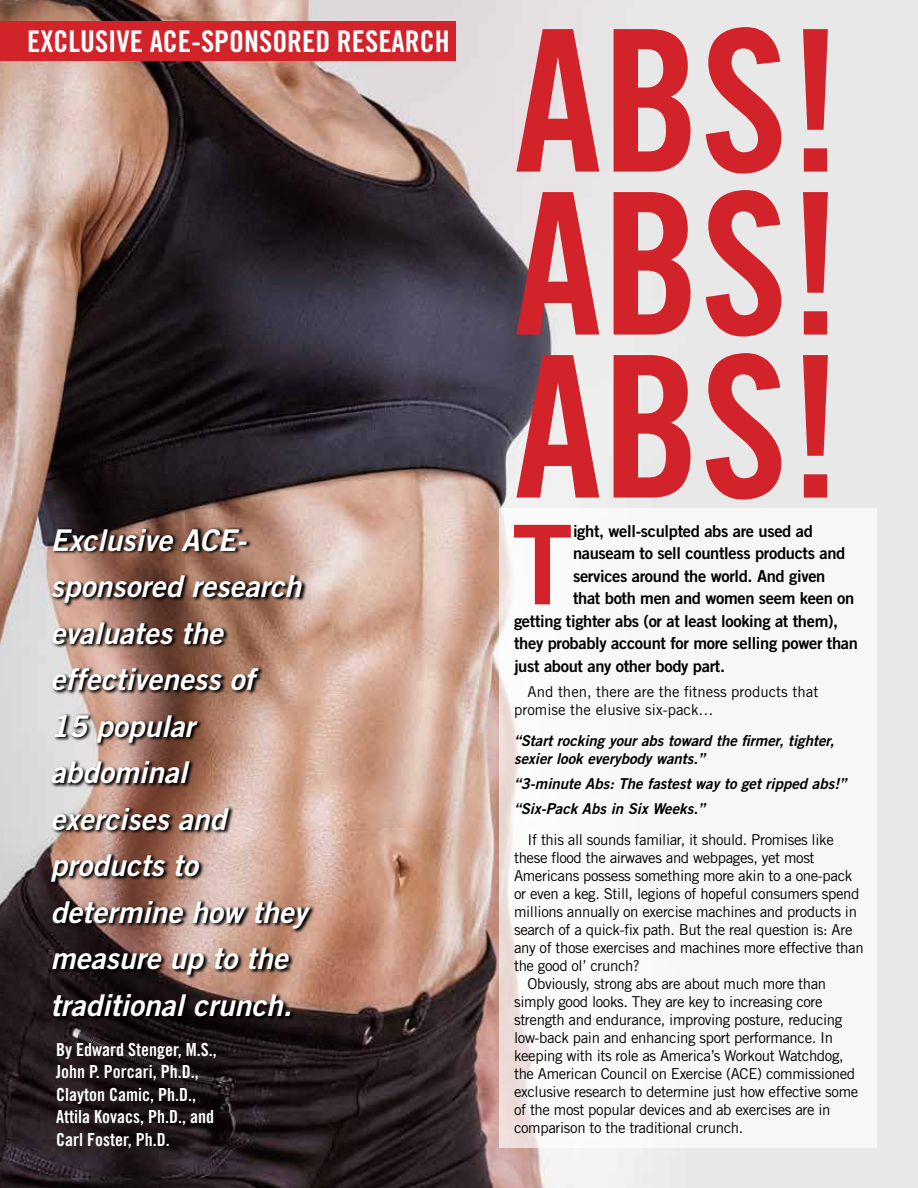
<style>
.page{position:relative;width:918px;height:1188px;background:#fff}
.page>*{position:absolute;margin:0;border:0;box-sizing:border-box;transform-origin:0 0}
.t1{font:197.4px/163.1px "Trade Gothic Bold Cond Twenty";color:#d2232a;text-align:justify}
.t2{font:109.95px "Trade Gothic Bold Two";color:#d2232a}
.t3{font:italic 30px/46.5px "Trade Gothic Bold Two";color:#fff}
.t4{font:29.85px "Trade Gothic Bold Cond Twenty";color:#fff}
.t5{font:18px/22.5px "Trade Gothic Bold Cond Twenty";color:#fff}
.t6{font:16.5px "Trade Gothic Bold Two";letter-spacing:-.02em;color:#000}
.t7{font:15px "Trade Gothic";letter-spacing:-.025em;color:#000}
.t8{font:italic 15px/18px "Trade Gothic Bold Two";color:#000}
.t9{font:15px/18px "Trade Gothic";color:#000}
</style>
<div class="page">
<img style="left:0;top:0;width:918px;height:1188px">
<div style="left:0;top:21px;width:455px;height:39px;background:#d2232a"></div>
<svg style="left:50px;top:527px;width:265px;height:495px;background:#896a5e"></svg>
<div style="left:500px;top:508px;width:378px;height:640px;background:#f7f7f7"></div>
<h3 class="t4" style="left:27px;top:23px;width:324px">Exclusive ACE-sponsored Resea</h3>
<h3 class="t4" style="left:405px;top:23px;width:46px">rch</h3>
<h1 class="t1" style="left:514px;top:18px;width:330px">Abs!<br>Abs!<br>Abs!</h1>
<h3 class="t3" style="left:50px;top:516px;width:258px">Exclusive ACE&shy;sponsored research evaluates the effectiveness of<br>15 popular abdominal exercises and products to determine how they measure up to the traditional crunch.</h3>
<h2 class="t2" style="left:512px;top:497px;width:63px">T</h2>
<p class="t6" style="left:573px;top:521px;width:241px">ight, well-sculpted abs are used ad</p>
<p class="t6" style="left:573px;top:543px;width:274px">nauseam to sell countless products and</p>
<p class="t6" style="left:573px;top:566px;width:254px">services around the world. And given</p>
<p class="t6" style="left:573px;top:588px;width:283px">that both men and women seem keen on</p>
<p class="t6" style="left:514px;top:611px;width:326px">getting tighter abs (or at least looking at them),</p>
<p class="t6" style="left:514px;top:633px;width:345px">they probably account for more selling power than</p>
<p class="t6" style="left:514px;top:656px;width:212px">just about any other body part.</p>
<p class="t9" style="left:514px;top:682px;width:306px;text-indent:14px">And then, there are the fitness products that promise the elusive six-pack…</p>
<p class="t8" style="left:514px;top:732px;width:322px">“Start rocking your abs toward the firmer, tighter, sexier look everybody wants.”</p>
<p class="t8" style="left:514px;top:771px;width:333px;line-height:24.8px">“3-minute Abs: The fastest way to get ripped abs!” “Six-Pack Abs in Six Weeks.”</p>
<p class="t7" style="left:528px;top:831px;width:308px">If this all sounds familiar, it should. Promises like</p>
<p class="t7" style="left:514px;top:849px;width:302px">these flood the airwaves and webpages, yet most</p>
<p class="t7" style="left:514px;top:867px;width:340px">Americans possess something more akin to a one-pack</p>
<p class="t7" style="left:514px;top:885px;width:347px">or even a keg. Still, legions of hopeful consumers spend</p>
<p class="t7" style="left:514px;top:903px;width:345px">millions annually on exercise machines and products in</p>
<p class="t7" style="left:514px;top:921px;width:340px">search of a quick-fix path. But the real question is: Are</p>
<p class="t7" style="left:514px;top:939px;width:351px">any of those exercises and machines more effective than</p>
<p class="t7" style="left:514px;top:957px;width:127px">the good ol’ crunch?</p>
<p class="t7" style="left:528px;top:975px;width:300px">Obviously, strong abs are about much more than</p>
<p class="t7" style="left:514px;top:993px;width:310px">simply good looks. They are key to increasing core</p>
<p class="t7" style="left:514px;top:1011px;width:330px">strength and endurance, improving posture, reducing</p>
<p class="t7" style="left:514px;top:1029px;width:321px">low-back pain and enhancing sport performance. In</p>
<p class="t7" style="left:514px;top:1047px;width:331px">keeping with its role as America’s Workout Watchdog,</p>
<p class="t7" style="left:514px;top:1065px;width:343px">the American Council on Exercise (ACE) commissioned</p>
<p class="t7" style="left:514px;top:1083px;width:346px">exclusive research to determine just how effective some</p>
<p class="t7" style="left:514px;top:1101px;width:318px">of the most popular devices and ab exercises are in</p>
<p class="t7" style="left:514px;top:1119px;width:231px">comparison to the traditional crunch.</p>
<p class="t5" style="left:56px;top:1038px;width:162px">By Edward Stenger, M.S.,<br>John P. Porcari, Ph.D.,<br>Clayton Camic, Ph.D.,<br>Attila Kovacs, Ph.D., and<br>Carl Foster, Ph.D.</p>
</div>
